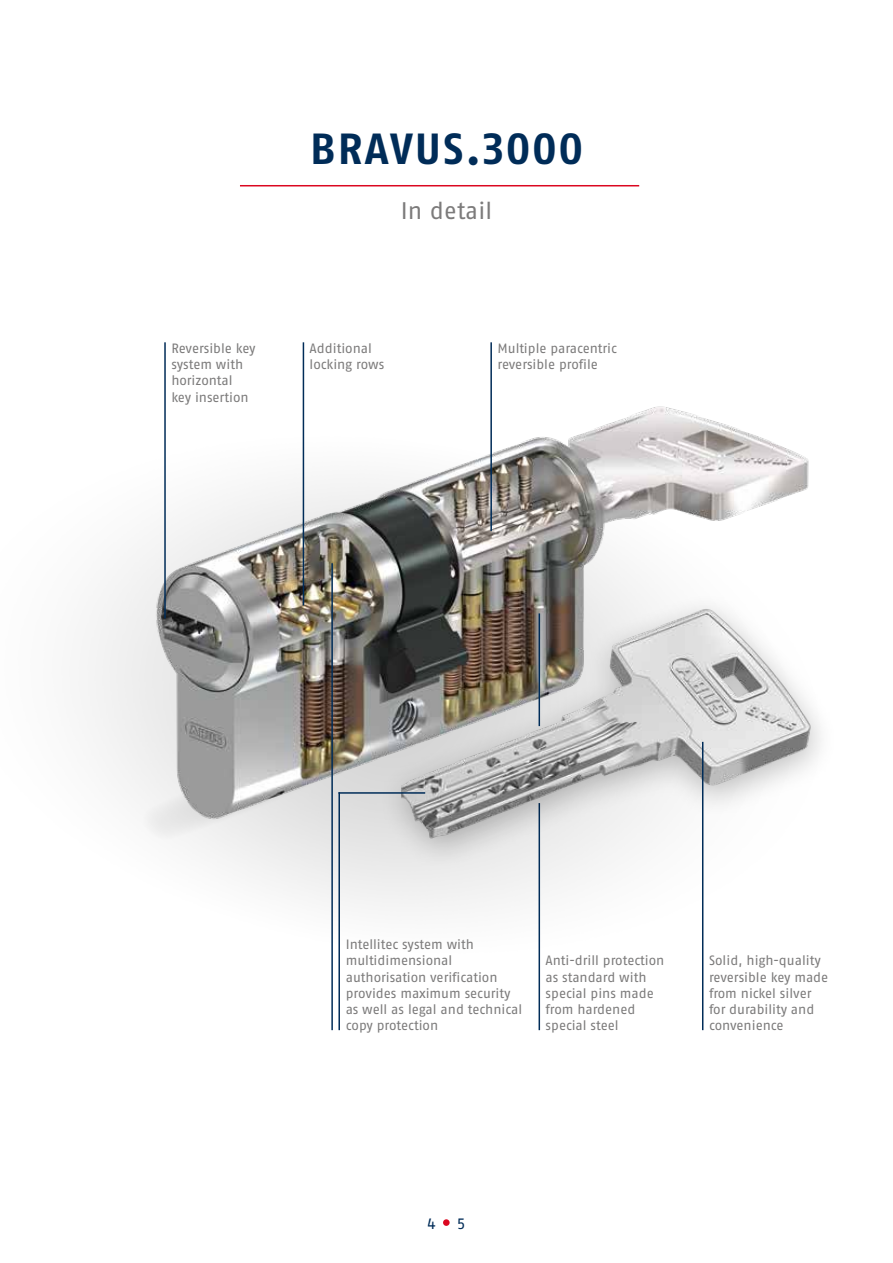
<style>
.page{position:relative;width:893px;height:1263px;background:#fff}
.page>*{position:absolute;margin:0;border:0;box-sizing:border-box;transform-origin:0 0}
.t1{font:700 43.5px "ABUS Fago Pro";letter-spacing:.045em;color:#002c58}
.t2{font:24px "ABUS Fago Pro";letter-spacing:.01em;color:#7c7b7b}
.t3{font:15px "ABUS Fago Pro";color:#002c58}
.t4{font:13.5px/16.2px "ABUS Fago Pro";letter-spacing:-.005em;color:#7c7b7b}
</style>
<div class="page">
<hr style="left:240px;top:185px;width:399px;height:1px;background:#db0720">
<svg style="left:87px;top:343px;width:617px;height:688px"></svg>
<svg style="left:87px;top:670px;width:406px;height:239px;fill:#f5f5f5"></svg>
<hr style="left:539px;top:803px;width:1px;height:227px;background:#002c58">
<hr style="left:338px;top:792px;width:2px;height:238px;background:#002c58">
<img style="left:146px;top:391px;width:663px;height:463px">
<div style="left:377px;top:591px;width:461px;height:280px;background:#000;opacity:.24"></div>
<img style="left:401px;top:603px;width:427px;height:238px">
<hr style="left:338px;top:792px;width:87px;height:2px;background:#002c58">
<hr style="left:539px;top:613px;width:1px;height:113px;background:#002c58">
<hr style="left:331px;top:563px;width:2px;height:467px;background:#002c58">
<hr style="left:490px;top:342px;width:2px;height:189px;background:#002c58">
<hr style="left:303px;top:342px;width:1px;height:263px;background:#002c58">
<hr style="left:164px;top:342px;width:2px;height:276px;background:#002c58">
<hr style="left:702px;top:742px;width:1px;height:288px;background:#002c58">
<div style="left:443px;top:1219px;width:7px;height:7px;background:#db0720;border-radius:50%"></div>
<h1 class="t1" style="left:310px;top:123px;width:275px">BRAVUS.3000</h1>
<h2 class="t2" style="left:401px;top:196px;width:93px">In detail</h2>
<p class="t4" style="left:171px;top:340px;width:86px">Reversible key system with horizontal key insertion</p>
<p class="t4" style="left:310px;top:340px;width:76px">Additional locking rows</p>
<p class="t4" style="left:497px;top:340px;width:121px">Multiple paracentric reversible profile</p>
<p class="t4" style="left:346px;top:936px;width:178px">Intellitec system with multidimensional authorisation verification provides maximum security as well as legal and technical copy protection</p>
<p class="t4" style="left:546px;top:952px;width:120px">Anti-drill protection as standard with special pins made from hardened special steel</p>
<p class="t4" style="left:709px;top:952px;width:121px">Solid, high-quality reversible key made from nickel silver for durability and convenience</p>
<p class="t3" style="left:427px;top:1214px;width:10px">4</p>
<p class="t3" style="left:457px;top:1214px;width:10px">5</p>
</div>
